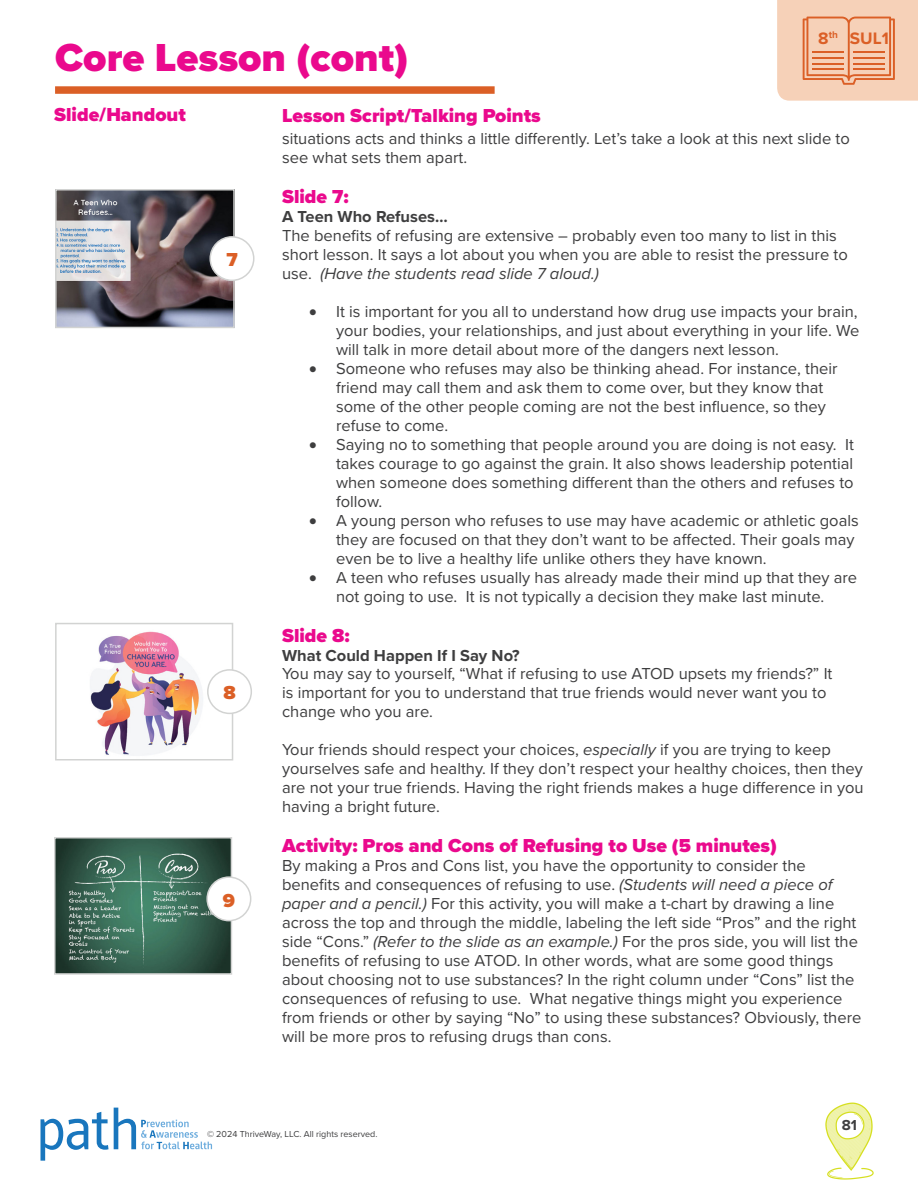
<style>
.page{position:relative;width:918px;height:1188px;background:#fff}
.page>*{position:absolute;margin:0;border:0;box-sizing:border-box;transform-origin:0 0}
.t1{font:900 40.5px "Proxima Nova";color:#ea098d}
.Paragraph_Style_-_11_pt{font:900 19.5px "Proxima Nova";color:#ea098d}
.Paragraph_Style_-_11_pt-2{font:900 19.5px "Proxima Nova";color:#db5f26}
.t2{font:700 17.25px "Proxima Nova";color:#db5f26}
.t3{font:16.5px/18.9px "Proxima Nova";color:#3e3e3f}
.t4{font:700 16.5px "Proxima Nova";color:#3e3e3f}
.t5{font:700 15px "Proxima Nova";color:#3e3e3f}
.t6{font:9px "Proxima Nova";color:#3e3e3f}
.s1{font-style:italic}
</style>
<div class="page">
<svg style="left:825px;top:1103px;width:49px;height:77px"></svg>
<svg style="left:777px;top:0;width:141px;height:101px;background:#f3c8ac"></svg>
<hr style="left:812px;top:51px;width:32px;height:2px;background:#db5f26">
<hr style="left:812px;top:57px;width:32px;height:2px;background:#db5f26">
<hr style="left:812px;top:63px;width:32px;height:2px;background:#db5f26">
<hr style="left:812px;top:68px;width:32px;height:2px;background:#db5f26">
<hr style="left:854px;top:51px;width:31px;height:2px;background:#db5f26">
<hr style="left:854px;top:57px;width:31px;height:2px;background:#db5f26">
<hr style="left:854px;top:63px;width:31px;height:2px;background:#db5f26">
<hr style="left:854px;top:68px;width:31px;height:2px;background:#db5f26">
<svg style="left:41px;top:1108px;width:171px;height:53px"></svg>
<img style="left:57px;top:840px;width:172px;height:132px">
<div style="left:54px;top:837px;width:178px;height:138px;border:2px solid #d2d3d2"></div>
<div style="left:207px;top:877px;width:44px;height:44px;background:#fff;border-radius:50%"></div>
<div style="left:206px;top:876px;width:45px;height:45px;border:2px solid #d2d3d2;border-radius:50%"></div>
<div style="left:55px;top:86px;width:440px;height:8px;background:#db5f26"></div>
<img style="left:58px;top:192px;width:174px;height:133px">
<div style="left:55px;top:189px;width:180px;height:139px;border:2px solid #d2d3d2"></div>
<img style="left:90px;top:631px;width:135px;height:125px">
<div style="left:55px;top:623px;width:178px;height:137px;border:2px solid #d2d3d2"></div>
<div style="left:208px;top:670px;width:43px;height:43px;background:#fff;border-radius:50%"></div>
<div style="left:207px;top:669px;width:45px;height:45px;border:2px solid #d2d3d2;border-radius:50%"></div>
<div style="left:210px;top:237px;width:44px;height:43px;background:#fff;border-radius:50%"></div>
<div style="left:209px;top:236px;width:46px;height:45px;border:2px solid #d2d3d2;border-radius:50%"></div>
<p class="t1" style="left:55px;top:27px;width:355px">Core Lesson (cont)</p>
<p class="t2" style="left:818px;top:25px;width:72px">8<sup>th</sup> SUL1</p>
<p class="Paragraph_Style_-_11_pt" style="left:54px;top:99px;width:133px">Slide/Handout</p>
<p class="Paragraph_Style_-_11_pt" style="left:282px;top:101px;width:260px">Lesson Script/Talking Points</p>
<p class="t3" style="left:282px;top:128px;width:569px">situations acts and thinks a little differently. Let’s take a look at this next slide to see what sets them apart.</p>
<p class="Paragraph_Style_-_11_pt" style="left:282px;top:182px;width:68px">Slide 7:</p>
<p class="t4" style="left:282px;top:204px;width:167px">A Teen Who Refuses…</p>
<p class="t3" style="left:282px;top:225px;width:567px">The benefits of refusing are extensive – probably even too many to list in this short lesson. It says a lot about you when you are able to resist the pressure to use. <span class="s1">(Have the students read slide 7 aloud.)</span></p>
<p class="t3" style="left:336px;top:301px;width:525px;text-align:justify;text-indent:-27px">• It is important for you all to understand how drug use impacts your brain, your bodies, your relationships, and just about everything in your life. We will talk in more detail about more of the dangers next lesson.</p>
<p class="t3" style="left:336px;top:358px;width:503px;text-indent:-27px">• Someone who refuses may also be thinking ahead. For instance, their friend may call them and ask them to come over, but they know that some of the other people coming are not the best influence, so they refuse to come.</p>
<p class="t3" style="left:336px;top:434px;width:519px;text-align:justify;text-indent:-27px">• Saying no to something that people around you are doing is not easy. It takes courage to go against the grain. It also shows leadership potential when someone does something different than the others and refuses to follow.</p>
<p class="t3" style="left:336px;top:510px;width:524px;text-indent:-27px">• A young person who refuses to use may have academic or athletic goals they are focused on that they don’t want to be affected. Their goals may even be to live a healthy life unlike others they have known.</p>
<p class="t3" style="left:309px;top:567px;width:550px;text-align:center">• A teen who refuses usually has already made their mind up that they are not going to use. It is not typically a decision they make last minute.</p>
<p class="Paragraph_Style_-_11_pt" style="left:282px;top:620px;width:69px">Slide 8:</p>
<p class="t4" style="left:282px;top:643px;width:239px">What Could Happen If I Say No?</p>
<p class="t3" style="left:282px;top:664px;width:552px">You may say to yourself, “What if refusing to use ATOD upsets my friends?” It is important for you to understand that true friends would never want you to change who you are.</p>
<p class="t3" style="left:282px;top:740px;width:583px">Your friends should respect your choices, <span class="s1">especially</span> if you are trying to keep yourselves safe and healthy. If they don’t respect your healthy choices, then they are not your true friends. Having the right friends makes a huge difference in you having a bright future.</p>
<p class="Paragraph_Style_-_11_pt" style="left:282px;top:831px;width:496px">Activity: Pros and Cons of Refusing to Use (5 minutes)</p>
<p class="t3" style="left:282px;top:856px;width:581px">By making a Pros and Cons list, you have the opportunity to consider the benefits and consequences of refusing to use. <span class="s1">(Students will need a piece of paper and a pencil.)</span> For this activity, you will make a t-chart by drawing a line across the top and through the middle, labeling the left side “Pros” and the right side “Cons.” <span class="s1">(Refer to the slide as an example.)</span> For the pros side, you will list the benefits of refusing to use ATOD. In other words, what are some good things about choosing not to use substances? In the right column under “Cons” list the consequences of refusing to use. What negative things might you experience from friends or other by saying “No” to using these substances? Obviously, there will be more pros to refusing drugs than cons.</p>
<p class="Paragraph_Style_-_11_pt-2" style="left:226px;top:245px;width:13px">7</p>
<p class="Paragraph_Style_-_11_pt-2" style="left:223px;top:678px;width:14px">8</p>
<p class="Paragraph_Style_-_11_pt-2" style="left:223px;top:886px;width:14px">9</p>
<p class="t6" style="left:207px;top:1128px;width:172px">© 2024 ThriveWay, LLC. All rights reserved.</p>
<p class="t5" style="left:842px;top:1114px;width:17px">81</p>
</div>
